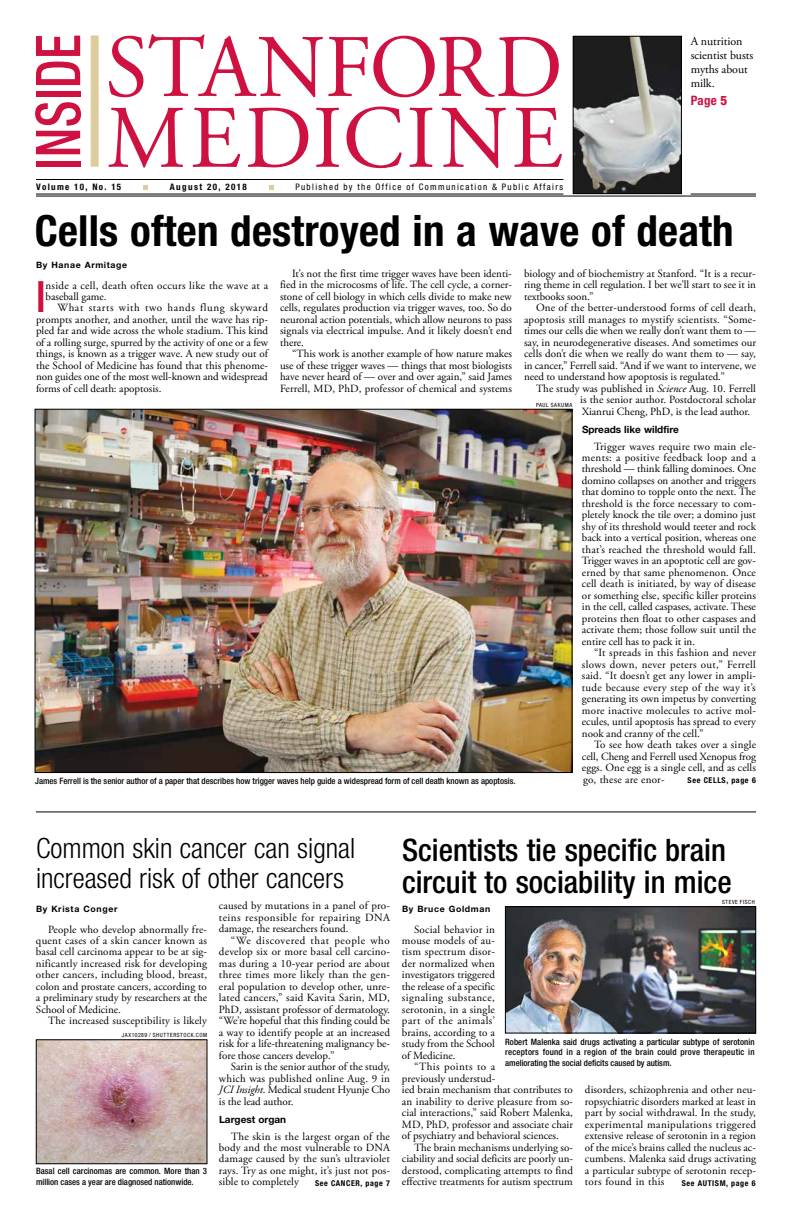
<style>
.page{position:relative;width:792px;height:1224px;background:#fff}
.page>*{position:absolute;margin:0;border:0;box-sizing:border-box;transform-origin:0 0}
.t1{font:89px "Adobe Garamond Pro";letter-spacing:-.005em;color:#ce1141}
.t2{font:89px "Adobe Garamond Pro";letter-spacing:.035em;color:#ce1141}
.t3{font:500 condensed 61.9px "Helvetica Neue LT Std";letter-spacing:.01em;color:#ce1141;scale:.83 1}
.t4{font:500 condensed 43.2px "Helvetica Neue LT Std";color:#ce1141}
.t5{font:700 condensed 43px "Helvetica Neue LT Std";letter-spacing:.005em;color:#000}
.t6{font:500 condensed 31px/32px "Helvetica Neue LT Std";color:#000}
.t7{font:300 condensed 28px/30px "Helvetica Neue LT Std";color:#000}
.t8{font:700 condensed 13px "Helvetica Neue LT Std";color:#ce1141}
.t9{font:12px/14px "Adobe Garamond Pro";letter-spacing:-.005em;color:#000}
.t10{font:11px/11.5px "Adobe Garamond Pro";color:#000;text-align:justify}
.t11{font:11px/11.5px "Adobe Garamond Pro";letter-spacing:.025em;color:#000}
.t12{font:700 10px "Helvetica Neue LT Std";color:#000}
.t13{font:condensed 9px "Helvetica Neue LT Std";letter-spacing:.15em;color:#000}
.t14{font:700 condensed 9px "Helvetica Neue LT Std";letter-spacing:.15em;color:#000}
.t15{font:500 condensed 8.8px/10.5px "Helvetica Neue LT Std";color:#000}
.t16{font:700 8.8px "Helvetica Neue LT Std";letter-spacing:.075em;color:#000}
.t17{font:700 condensed 8px "Helvetica Neue LT Std";letter-spacing:.075em;color:#000}
.t18{font:condensed 5.8px "Helvetica Neue LT Std";letter-spacing:.095em;color:#000}
.s1{font-weight:800}
.s2{font-style:italic}
</style>
<div class="page">
<div style="left:91px;top:35px;width:8px;height:132px;background:#decd9c"></div>
<svg style="left:143px;top:185px;width:5px;height:5px"></svg>
<svg style="left:269px;top:185px;width:5px;height:5px"></svg>
<hr style="left:36px;top:179px;width:527px;height:1px;background:#000">
<hr style="left:36px;top:194px;width:527px;height:1px;background:#000">
<hr style="left:691px;top:194px;width:65px;height:1px;background:#000">
<img style="left:575px;top:38px;width:105px;height:154px">
<div style="left:573px;top:36px;width:109px;height:158px;border:1px solid #000"></div>
<hr style="left:36px;top:196px;width:720px;height:1px;background:#000">
<hr style="left:36px;top:812px;width:720px;height:1px;background:#000">
<img style="left:37px;top:411px;width:533px;height:360px">
<img style="left:38px;top:1042px;width:167px;height:120px">
<div style="left:36px;top:1040px;width:171px;height:124px;border:1px solid #000"></div>
<img style="left:507px;top:908px;width:247px;height:123px">
<div style="left:505px;top:906px;width:251px;height:127px;border:1px solid #000"></div>
<h2 class="t3" style="left:21px;top:169px;width:164px;rotate:-90deg">INSIDE</h2>
<h1 class="t1" style="left:105px;top:14px;width:459px">STANFORD</h1>
<p class="t14" style="left:36px;top:182px;width:87px">Volume 10, No. 15</p>
<h1 class="t2" style="left:106px;top:85px;width:458px">MEDICINE</h1>
<p class="t14" style="left:170px;top:182px;width:79px">August 20, 2018</p>
<p class="t13" style="left:295px;top:182px;width:269px">Published by the Office of Communication &amp; Public Affairs</p>
<p class="t9" style="left:691px;top:34px;width:64px">A nutrition scientist busts myths about milk.</p>
<p class="t8" style="left:691px;top:92px;width:38px">Page <span class="s1">5</span></p>
<h3 class="t5" style="left:35px;top:204px;width:700px">Cells often destroyed in a wave of death</h3>
<p class="t16" style="left:36px;top:259px;width:93px">By Hanae Armitage</p>
<h3 class="t4" style="left:36px;top:270px;width:11px">I</h3>
<p class="t11" style="left:46px;top:280px;width:224px">nside a cell, death often occurs like the wave at a baseball game.</p>
<p class="t10" style="left:524px;top:268px;width:233px">biology and of biochemistry at Stanford. “It is a recur&shy;ring theme in cell regulation. I bet we’ll start to see it in textbooks soon.”</p>
<p class="t10" style="left:524px;top:303px;width:234px;text-indent:12px">One of the better-understood forms of cell death, apoptosis still manages to mystify scientists. “Some&shy;times our cells die when we really don’t want them to — say, in neurodegenerative diseases. And sometimes our cells don’t die when we really do want them to — say, in cancer,” Ferrell said. “And if we want to intervene, we need to understand how apoptosis is regulated.”</p>
<p class="t10" style="left:580px;top:383px;width:177px;text-indent:-44px">The study was published in <span class="s2">Science</span> Aug. 10. Ferrell is the senior author. Postdoctoral scholar Xianrui Cheng, PhD, is the lead author.</p>
<p class="t12" style="left:582px;top:423px;width:98px">Spreads like wildfire</p>
<p class="t10" style="left:582px;top:441px;width:176px;text-indent:12px">Trigger waves require two main ele&shy;ments: a positive feedback loop and a threshold — think falling dominoes. One domino collapses on another and triggers that domino to topple onto the next. The threshold is the force necessary to com&shy;pletely knock the tile over; a domino just shy of its threshold would teeter and rock back into a vertical position, whereas one that’s reached the threshold would fall.<br>Trigger waves in an apoptotic cell are gov&shy;erned by that same phenomenon. Once cell death is initiated, by way of disease or something else, specific killer proteins in the cell, called caspases, activate. These proteins then float to other caspases and activate them; those follow suit until the entire cell has to pack it in.</p>
<p class="t10" style="left:582px;top:648px;width:176px;text-indent:12px">“It spreads in this fashion and never slows down, never peters out,” Ferrell said. “It doesn’t get any lower in ampli&shy;tude because every step of the way it’s generating its own impetus by converting more inactive molecules to active mol&shy;ecules, until apoptosis has spread to every nook and cranny of the cell.”</p>
<p class="t10" style="left:582px;top:740px;width:176px;text-indent:12px">To see how death takes over a single cell, Cheng and Ferrell used Xenopus frog eggs. One egg is a single cell, and as cells go, these are enor-</p>
<p class="t10" style="left:280px;top:268px;width:234px;text-indent:12px">It’s not the first time trigger waves have been identi&shy;fied in the microcosms of life. The cell cycle, a corner&shy;stone of cell biology in which cells divide to make new cells, regulates production via trigger waves, too. So do neuronal action potentials, which allow neurons to pass signals via electrical impulse. And it likely doesn’t end there.</p>
<p class="t10" style="left:280px;top:349px;width:234px;text-indent:12px">“This work is another example of how nature makes use of these trigger waves — things that most biologists have never heard of — over and over again,” said James Ferrell, MD, PhD, professor of chemical and systems</p>
<p class="t10" style="left:36px;top:303px;width:234px;text-indent:22px">What starts with two hands flung skyward prompts another, and another, until the wave has rip&shy;pled far and wide across the whole stadium. This kind of a rolling surge, spurred by the activity of one or a few things, is known as a trigger wave. A new study out of the School of Medicine has found that this phenome&shy;non guides one of the most well-known and widespread forms of cell death: apoptosis.</p>
<p class="t18" style="left:536px;top:402px;width:38px">PAUL SAKUMA</p>
<p class="t15" style="left:35px;top:775px;width:482px">James Ferrell is the senior author of a paper that describes how trigger waves help guide a widespread form of cell death known as apoptosis.</p>
<p class="t17" style="left:688px;top:775px;width:70px">See CELLS, page 6</p>
<h3 class="t7" style="left:36px;top:833px;width:321px">Common skin cancer can signal increased risk of other cancers</h3>
<h3 class="t6" style="left:402px;top:834px;width:331px">Scientists tie specific brain circuit to sociability in mice</h3>
<p class="t18" style="left:722px;top:899px;width:34px">STEVE FISCH</p>
<p class="t10" style="left:219px;top:901px;width:173px">caused by mutations in a panel of pro&shy;teins responsible for repairing DNA damage, the researchers found.</p>
<p class="t10" style="left:219px;top:935px;width:173px;text-indent:12px">“We discovered that people who develop six or more basal cell carcino&shy;mas during a 10-year period are about three times more likely than the gen&shy;eral population to develop other, unre&shy;lated cancers,” said Kavita Sarin, MD, PhD, assistant professor of dermatology. “We’re hopeful that this finding could be a way to identify people at an increased risk for a life-threatening malignancy be&shy;fore those cancers develop.”</p>
<p class="t10" style="left:219px;top:1062px;width:173px;text-indent:12px">Sarin is the senior author of the study, which was published online Aug. 9 in <span class="s2">JCI Insight</span>. Medical student Hyunje Cho is the lead author.</p>
<p class="t12" style="left:219px;top:1113px;width:69px">Largest organ</p>
<p class="t10" style="left:219px;top:1131px;width:173px;text-indent:12px">The skin is the largest organ of the body and the most vulnerable to DNA damage caused by the sun’s ultraviolet rays. Try as one might, it’s just not pos&shy;sible to completely</p>
<p class="t16" style="left:36px;top:903px;width:83px">By Krista Conger</p>
<p class="t10" style="left:36px;top:924px;width:173px;text-indent:12px">People who develop abnormally fre&shy;quent cases of a skin cancer known as basal cell carcinoma appear to be at sig&shy;nificantly increased risk for developing other cancers, including blood, breast, colon and prostate cancers, according to a preliminary study by researchers at the School of Medicine.</p>
<p class="t10" style="left:48px;top:1016px;width:161px">The increased susceptibility is likely</p>
<p class="t16" style="left:402px;top:903px;width:90px">By Bruce Goldman</p>
<p class="t10" style="left:402px;top:924px;width:95px;text-indent:12px">Social behavior in mouse models of au&shy;tism spectrum disor&shy;der normalized when investigators triggered the release of a specific signaling substance, serotonin, in a single part of the animals’ brains, according to a study from the School of Medicine.</p>
<p class="t10" style="left:402px;top:1062px;width:173px;text-align:left;text-indent:12px">“This points to a<br>previously understud-<br>ied brain mechanism that contributes to an inability to derive pleasure from so&shy;cial interactions,” said Robert Malenka, MD, PhD, professor and associate chair of psychiatry and behavioral sciences.</p>
<p class="t10" style="left:402px;top:1142px;width:173px;text-indent:12px">The brain mechanisms underlying so&shy;ciability and social deficits are poorly un&shy;derstood, complicating attempts to find effective treatments for autism spectrum</p>
<p class="t18" style="left:122px;top:1032px;width:87px">JAX10289 / SHUTTERSTOCK.COM</p>
<p class="t15" style="left:505px;top:1036px;width:251px;text-align:justify">Robert Malenka said drugs activating a particular subtype of serotonin receptors found in a region of the brain could prove therapeutic in ameliorating the social deficits caused by autism.</p>
<p class="t10" style="left:585px;top:1085px;width:173px">disorders, schizophrenia and other neu&shy;ropsychiatric disorders marked at least in part by social withdrawal. In the study, experimental manipulations triggered extensive release of serotonin in a region of the mice’s brains called the nucleus ac&shy;cumbens. Malenka said drugs activating a particular subtype of serotonin recep&shy;tors found in this</p>
<p class="t15" style="left:36px;top:1166px;width:173px">Basal cell carcinomas are common. More than 3 million cases a year are diagnosed nationwide.</p>
<p class="t17" style="left:315px;top:1178px;width:76px">See CANCER, page 7</p>
<p class="t17" style="left:682px;top:1178px;width:75px">See AUTISM, page 6</p>
</div>
